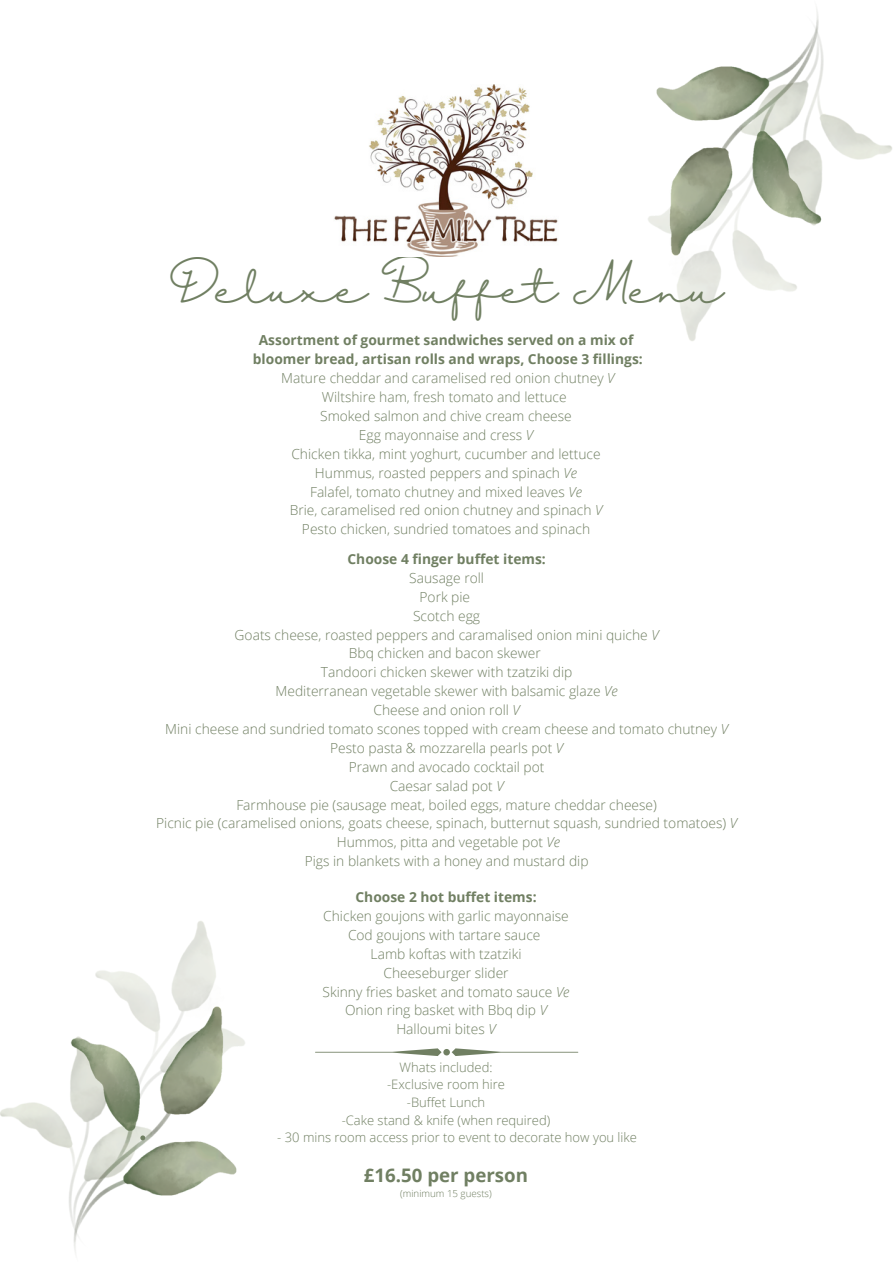
<style>
.page{position:relative;width:893px;height:1264px;background:#fff}
.page>*{position:absolute;margin:0;border:0;box-sizing:border-box;transform-origin:0 0}
.t1{font:37.95px "Halimun";color:#707f62}
.t2{font:700 18.6px "Open Sans";color:#707f62}
.t3{font:300 13.8px/18.9px "Open Sans";color:#707f62;text-align:center}
.t4{font:700 13.8px "Open Sans";color:#707f62}
.t5{font:300 13.05px/17.7px "Open Sans";color:#707f62;text-align:center}
.t6{font:300 9.75px "Open Sans";color:#707f62}
.s1{font-weight:700}
.s2{font-style:italic}
</style>
<div class="page">
<img style="left:648px;top:8px;width:244px;height:333px">
<img style="left:0;top:921px;width:245px;height:332px">
<img style="left:334px;top:85px;width:224px;height:172px">
<svg style="left:140px;top:1135px;width:5px;height:5px"></svg>
<svg style="left:315px;top:1048px;width:263px;height:8px"></svg>
<h1 class="t1" style="left:170px;top:268px;width:555px">Deluxe Buffet Menu</h1>
<p class="t3" style="left:253px;top:330px;width:391px"><span class="s1">Assortment of gourmet sandwiches served on a mix of bloomer bread, artisan rolls and wraps, Choose 3 fillings:<br></span>Mature cheddar and caramelised red onion chutney <span class="s2">V </span>Wiltshire ham, fresh tomato and lettuce<br>Smoked salmon and chive cream cheese<br>Egg mayonnaise and cress <span class="s2">V<br></span>Chicken tikka, mint yoghurt, cucumber and lettuce<br>Hummus, roasted peppers and spinach <span class="s2">Ve<br></span>Falafel, tomato chutney and mixed leaves <span class="s2">Ve<br></span>Brie, caramelised red onion chutney and spinach <span class="s2">V<br></span>Pesto chicken, sundried tomatoes and spinach</p>
<p class="t4" style="left:347px;top:549px;width:200px">Choose 4 finger buffet items:</p>
<p class="t3" style="left:156px;top:568px;width:582px">Sausage roll<br>Pork pie<br>Scotch egg<br>Goats cheese, roasted peppers and caramalised onion mini quiche <span class="s2">V<br></span>Bbq chicken and bacon skewer<br>Tandoori chicken skewer with tzatziki dip<br>Mediterranean vegetable skewer with balsamic glaze <span class="s2">Ve<br></span>Cheese and onion roll <span class="s2">V<br></span>Mini cheese and sundried tomato scones topped with cream cheese and tomato chutney <span class="s2">V </span>Pesto pasta &amp; mozzarella pearls pot <span class="s2">V<br></span>Prawn and avocado cocktail pot<br>Caesar salad pot <span class="s2">V<br></span>Farmhouse pie (sausage meat, boiled eggs, mature cheddar cheese)<br>Picnic pie (caramelised onions, goats cheese, spinach, butternut squash, sundried tomatoes) <span class="s2">V </span>Hummos, pitta and vegetable pot <span class="s2">Ve<br></span>Pigs in blankets with a honey and mustard dip</p>
<p class="t4" style="left:355px;top:887px;width:183px">Choose 2 hot buffet items:</p>
<p class="t3" style="left:322px;top:906px;width:248px">Chicken goujons with garlic mayonnaise<br>Cod goujons with tartare sauce<br>Lamb koftas with tzatziki<br>Cheeseburger slider<br>Skinny fries basket and tomato sauce <span class="s2">Ve<br></span>Onion ring basket with Bbq dip <span class="s2">V<br></span>Halloumi bites <span class="s2">V</span></p>
<p class="t5" style="left:342px;top:1057px;width:210px">Whats included:<br>-Exclusive room hire<br>-Buffet Lunch<br>-Cake stand &amp; knife (when required)</p>
<p class="t5" style="left:277px;top:1128px;width:361px">- 30 mins room access prior to event to decorate how you like</p>
<h2 class="t2" style="left:364px;top:1161px;width:166px">£16.50 per person</h2>
<p class="t6" style="left:400px;top:1186px;width:93px">(minimum 15 guests)</p>
</div>
